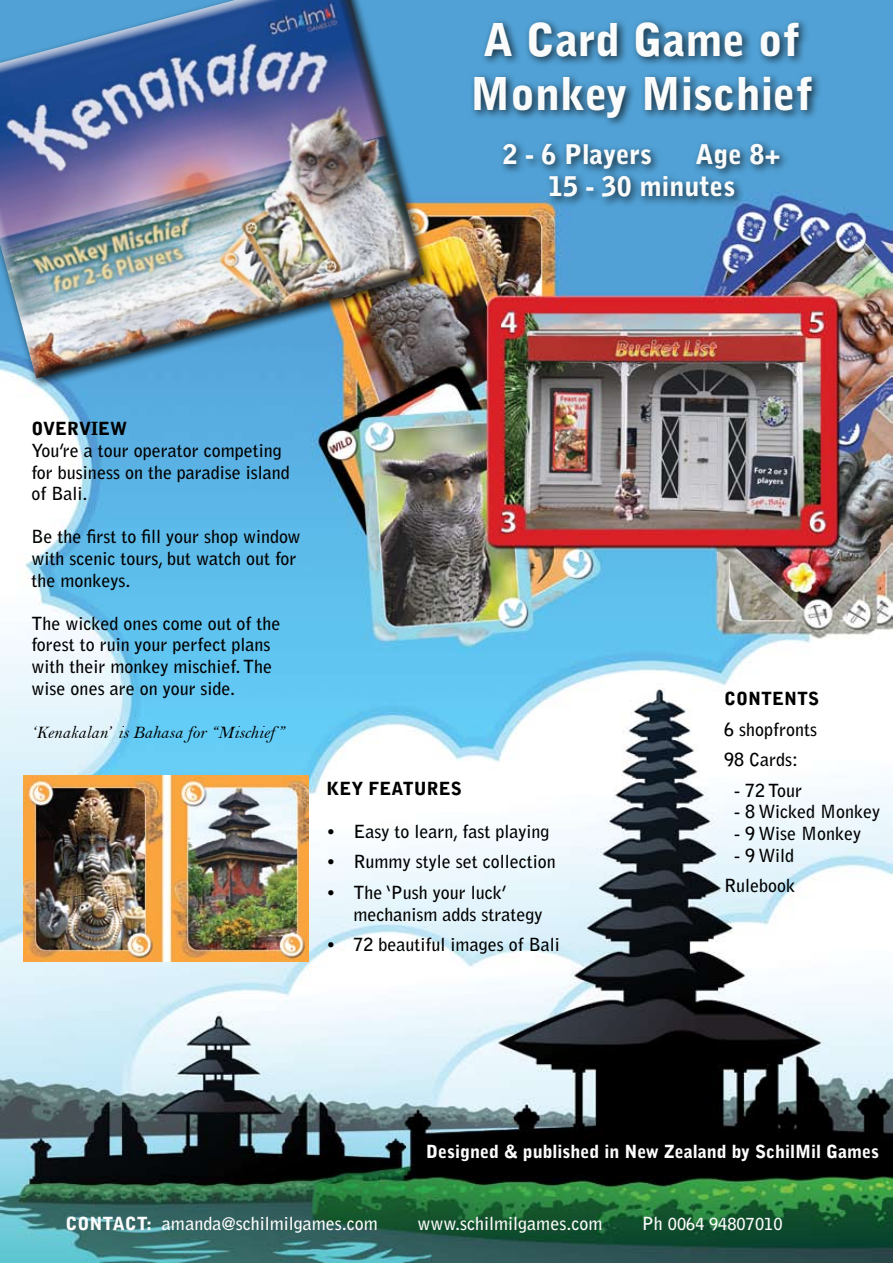
<style>
.page{position:relative;width:893px;height:1263px;background:#fff}
.page>*{position:absolute;margin:0;border:0;box-sizing:border-box;transform-origin:0 0}
.t1{font:900 45px/54px "Bell Gothic Std";color:#fafbfb}
.t2{font:900 27px/32.4px "Bell Gothic Std";color:#fafbfb}
.t3{font:700 18px/21.6px "Bell Gothic Std";color:#000}
.t4{font:700 18px "Bell Gothic Std";color:#fcfcfc}
.t5{font:900 18px "Bell Gothic Std";color:#fcfcfc}
.t6{font:18px "Bell MT Italic";color:#000}
.t7{font:900 18px "Bell Gothic Std";color:#000}
.t8{font:700 16.5px "Bell Gothic Std";color:#fcfcfc}
.s1{font-weight:900}
.s2{font-size:18px}
</style>
<div class="page">
<img style="left:0;top:0;width:893px;height:1263px">
<div style="left:0;top:0;width:442px;height:396px;background:#000;opacity:.75"></div>
<img style="left:0;top:0;width:426px;height:380px">
<div style="left:470px;top:17px;width:423px;height:220px;background:#000;opacity:.75"></div>
<img style="left:23px;top:776px;width:286px;height:186px">
<h1 class="t1" style="left:470px;top:13px;width:345px">A Card Game of<br>Monkey Mischief</h1>
<h2 class="t2" style="left:503px;top:138px;width:151px">2 - 6 Players</h2>
<h2 class="t2" style="left:548px;top:138px;width:234px;text-indent:147px">Age 8+<br>15 - 30 minutes</h2>
<p class="t7" style="left:32px;top:418px;width:97px">OVERVIEW</p>
<p class="t3" style="left:32px;top:440px;width:260px">You’re a tour operator competing for business on the paradise island of Bali.</p>
<p class="t3" style="left:32px;top:526px;width:271px">Be the first to fill your shop window with scenic tours, but watch out for the monkeys.</p>
<p class="t3" style="left:32px;top:612px;width:251px">The wicked ones come out of the forest to ruin your perfect plans with their monkey mischief. The wise ones are on your side.</p>
<p class="t6" style="left:32px;top:721px;width:255px">‘Kenakalan’ is Bahasa for “Mischief ”</p>
<p class="t7" style="left:327px;top:778px;width:137px">KEY FEATURES</p>
<p class="t3" style="left:327px;top:821px;width:224px">• Easy to learn, fast playing</p>
<p class="t3" style="left:327px;top:851px;width:231px">• Rummy style set collection</p>
<p class="t3" style="left:354px;top:882px;width:190px;text-indent:-27px">• The ‘Push your luck’ mechanism adds strategy</p>
<p class="t3" style="left:327px;top:934px;width:235px">• 72 beautiful images of Bali</p>
<p class="t7" style="left:724px;top:688px;width:97px">CONTENTS</p>
<p class="t3" style="left:724px;top:714px;width:94px;line-height:30.6px">6 shopfronts<br>98 Cards:</p>
<p class="t3" style="left:734px;top:780px;width:69px">- 72 Tour</p>
<p class="t3" style="left:734px;top:801px;width:148px">- 8 Wicked Monkey</p>
<p class="t3" style="left:734px;top:823px;width:129px">- 9 Wise Monkey</p>
<p class="t3" style="left:724px;top:840px;width:73px;line-height:30.6px;text-align:center">- 9 Wild<br>Rulebook</p>
<p class="t5" style="left:426px;top:1141px;width:455px">Designed &amp; published in New Zealand by SchilMil Games</p>
<p class="t4" style="left:66px;top:1212px;width:314px"><span class="s1">CONTACT:</span> amanda@schilmilgames.com</p>
<p class="t4" style="left:417px;top:1212px;width:186px">www.schilmilgames.com</p>
<p class="t8" style="left:642px;top:1214px;width:142px"><span class="s2">Ph</span> 0064 94807010</p>
</div>
